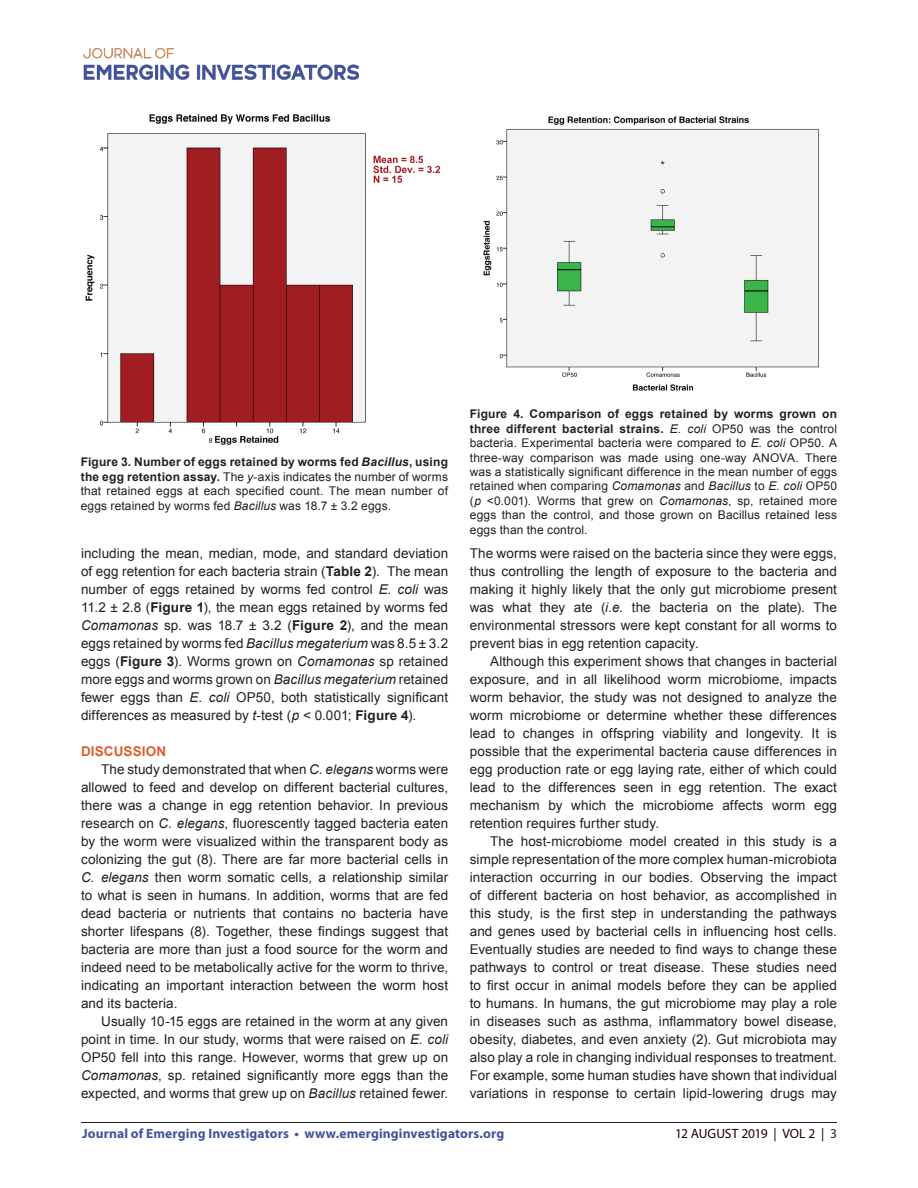
<style>
.page{position:relative;width:918px;height:1188px;background:#fff}
.page>*{position:absolute;margin:0;border:0;box-sizing:border-box;transform-origin:0 0}
.t1{font:13.5px/18px "Arial";letter-spacing:.005em;color:#231f20;text-align:justify}
.t2{font:700 13.5px "Myriad Pro";letter-spacing:.01em;color:#42549e}
.t3{font:13.5px "Myriad Pro";letter-spacing:-.005em;color:#230000}
.t4{font:700 13.5px "Arial";letter-spacing:.015em;color:#dc5f2b}
.t5{font:12px/14.4px "Arial";letter-spacing:.01em;color:#231f20;text-align:justify}
.s1{font-weight:700}
.s2{font-weight:700;font-style:italic}
.s3{font-style:italic}
.s4{color:#231f20}
</style>
<div class="page">
<hr style="left:81px;top:1122px;width:756px;height:1px;background:#231f20">
<img style="left:83px;top:48px;width:277px;height:32px">
<img style="left:85px;top:114px;width:356px;height:331px">
<img style="left:483px;top:116px;width:336px;height:275px">
<p class="t5" style="left:81px;top:455px;width:369px"><span class="s1">Figure 3. Number of eggs retained by worms fed</span> <span class="s2">Bacillus</span><span class="s1">, using the egg retention assay.</span> The <span class="s3">y</span>-axis indicates the number of worms that retained eggs at each specified count. The mean number of eggs retained by worms fed <span class="s3">Bacillus</span> was 18.7 ± 3.2 eggs.</p>
<p class="t1" style="left:81px;top:544px;width:369px">including the mean, median, mode, and standard deviation of egg retention for each bacteria strain (<span class="s1">Table 2</span>). The mean number of eggs retained by worms fed control <span class="s3">E. coli</span> was 11.2 ± 2.8 (<span class="s1">Figure 1</span>), the mean eggs retained by worms fed <span class="s3">Comamonas</span> sp. was 18.7 ± 3.2 (<span class="s1">Figure 2</span>), and the mean eggs retained by worms fed <span class="s3">Bacillus megaterium</span> was 8.5 ± 3.2 eggs (<span class="s1">Figure 3</span>). Worms grown on <span class="s3">Comamonas</span> sp retained more eggs and worms grown on <span class="s3">Bacillus megaterium</span> retained fewer eggs than <span class="s3">E. coli</span> OP50, both statistically significant differences as measured by <span class="s3">t</span>-test (<span class="s3">p</span> &lt; 0.001; <span class="s1">Figure 4</span>).</p>
<p class="t4" style="left:81px;top:742px;width:87px">DISCUSSION</p>
<p class="t1" style="left:81px;top:760px;width:369px;text-indent:20px">The study demonstrated that when <span class="s3">C. elegans</span> worms were allowed to feed and develop on different bacterial cultures, there was a change in egg retention behavior. In previous research on <span class="s3">C. elegans</span>, fluorescently tagged bacteria eaten by the worm were visualized within the transparent body as colonizing the gut (8). There are far more bacterial cells in <span class="s3">C. elegans</span> then worm somatic cells, a relationship similar to what is seen in humans. In addition, worms that are fed dead bacteria or nutrients that contains no bacteria have shorter lifespans (8). Together, these findings suggest that bacteria are more than just a food source for the worm and indeed need to be metabolically active for the worm to thrive, indicating an important interaction between the worm host and its bacteria.</p>
<p class="t1" style="left:81px;top:1012px;width:369px;text-indent:20px">Usually 10-15 eggs are retained in the worm at any given point in time. In our study, worms that were raised on <span class="s3">E. coli </span>OP50 fell into this range. However, worms that grew up on <span class="s3">Comamonas</span>, sp. retained significantly more eggs than the expected, and worms that grew up on <span class="s3">Bacillus</span> retained fewer.</p>
<p class="t5" style="left:470px;top:407px;width:369px"><span class="s1">Figure 4. Comparison of eggs retained by worms grown on three different bacterial strains.</span> <span class="s3">E. coli</span> OP50 was the control bacteria. Experimental bacteria were compared to <span class="s3">E. coli</span> OP50. A three-way comparison was made using one-way ANOVA. There was a statistically significant difference in the mean number of eggs retained when comparing <span class="s3">Comamonas</span> and <span class="s3">Bacillus</span> to <span class="s3">E. coli</span> OP50 (<span class="s3">p</span> &lt;0.001). Worms that grew on <span class="s3">Comamonas</span>, sp, retained more eggs than the control, and those grown on Bacillus retained less eggs than the control.</p>
<p class="t1" style="left:470px;top:544px;width:369px">The worms were raised on the bacteria since they were eggs, thus controlling the length of exposure to the bacteria and making it highly likely that the only gut microbiome present was what they ate (<span class="s3">i.e.</span> the bacteria on the plate). The environmental stressors were kept constant for all worms to prevent bias in egg retention capacity.</p>
<p class="t1" style="left:470px;top:652px;width:369px;text-indent:20px">Although this experiment shows that changes in bacterial exposure, and in all likelihood worm microbiome, impacts worm behavior, the study was not designed to analyze the worm microbiome or determine whether these differences lead to changes in offspring viability and longevity. It is possible that the experimental bacteria cause differences in egg production rate or egg laying rate, either of which could lead to the differences seen in egg retention. The exact mechanism by which the microbiome affects worm egg retention requires further study.</p>
<p class="t1" style="left:470px;top:832px;width:369px;text-indent:20px">The host-microbiome model created in this study is a simple representation of the more complex human-microbiota interaction occurring in our bodies. Observing the impact of different bacteria on host behavior, as accomplished in this study, is the first step in understanding the pathways and genes used by bacterial cells in influencing host cells.<br>Eventually studies are needed to find ways to change these pathways to control or treat disease. These studies need to first occur in animal models before they can be applied to humans. In humans, the gut microbiome may play a role in diseases such as asthma, inflammatory bowel disease, obesity, diabetes, and even anxiety (2). Gut microbiota may also play a role in changing individual responses to treatment.<br>For example, some human studies have shown that individual variations in response to certain lipid-lowering drugs may</p>
<p class="t2" style="left:82px;top:1125px;width:424px">Journal of Emerging Investigators • www.emerginginvestigators.org</p>
<p class="t3" style="left:675px;top:1125px;width:163px">12 AUGUST 2019 | VOL 2 | <span class="s4">3</span></p>
</div>
